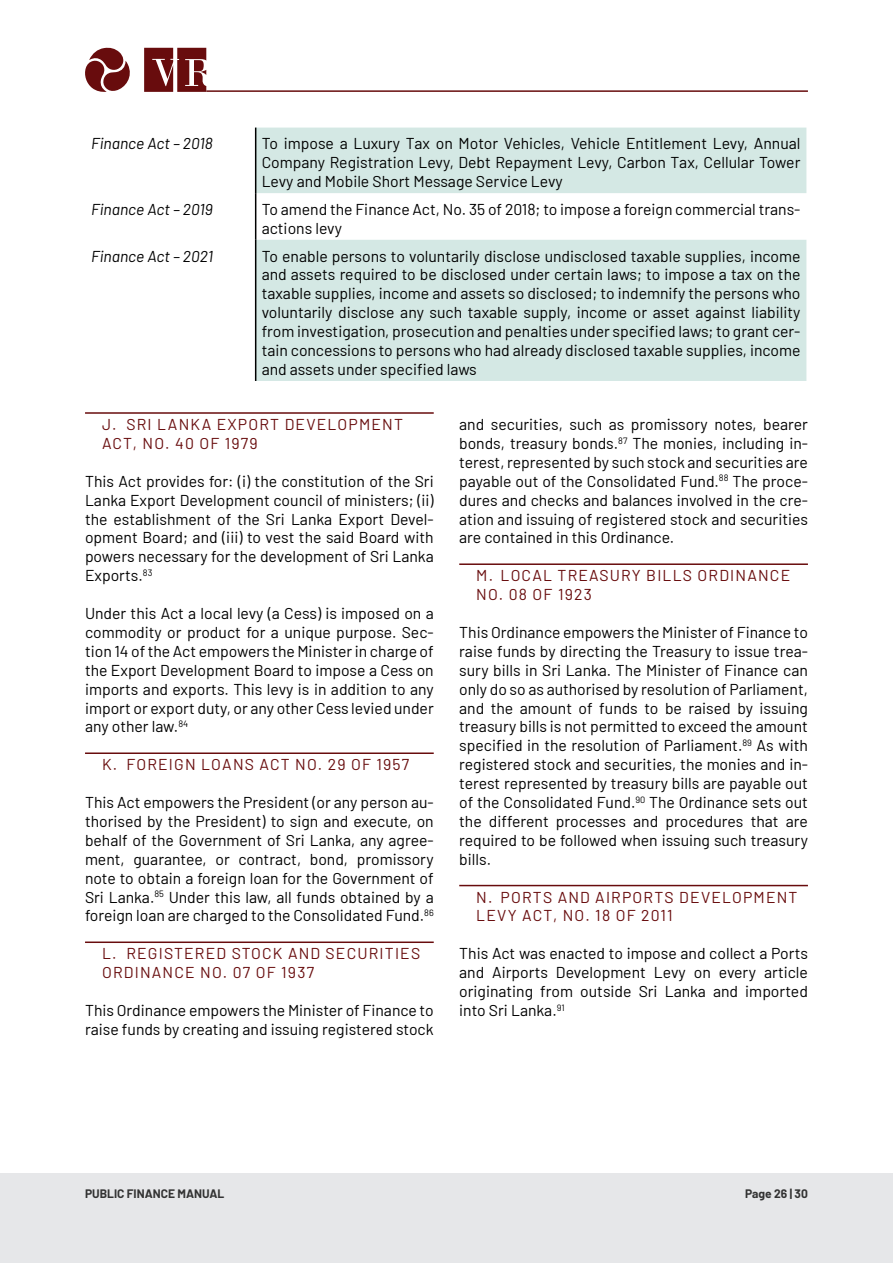
<style>
.page{position:relative;width:893px;height:1263px;background:#fff}
.page>*{position:absolute;margin:0;border:0;box-sizing:border-box;transform-origin:0 0}
.No_Spacing{font:15.75px/18.9px "Barlow";color:#000;text-align:justify}
.t1{font:15.75px/18.9px "Barlow";letter-spacing:.075em;color:#680c0d}
.No_Spacing-2{font:italic 15.75px "Barlow";color:#000}
.t2{font:700 12px "Barlow";color:#333}
</style>
<div class="page">
<div style="left:0;top:1173px;width:893px;height:90px;background:#e6e7e9"></div>
<hr style="left:206px;top:90px;width:602px;height:2px;background:#680c0d">
<svg style="left:144px;top:48px;width:62px;height:44px"></svg>
<svg style="left:85px;top:47px;width:45px;height:45px"></svg>
<svg style="left:256px;top:128px;width:550px;height:253px;fill:#d4e8e4"></svg>
<hr style="left:255px;top:128px;width:1px;height:65px;background:#000">
<hr style="left:255px;top:193px;width:1px;height:47px;background:#000">
<hr style="left:255px;top:240px;width:1px;height:141px;background:#000">
<hr style="left:85px;top:412px;width:349px;height:2px;background:#680c0d">
<hr style="left:85px;top:752px;width:349px;height:2px;background:#680c0d">
<hr style="left:85px;top:941px;width:349px;height:2px;background:#680c0d">
<hr style="left:459px;top:563px;width:349px;height:2px;background:#680c0d">
<hr style="left:459px;top:885px;width:349px;height:1px;background:#680c0d">
<p class="No_Spacing-2" style="left:91px;top:132px;width:123px">Finance Act – 2018</p>
<p class="No_Spacing" style="left:262px;top:133px;width:540px">To impose a Luxury Tax on Motor Vehicles, Vehicle Entitlement Levy, Annual Company Registration Levy, Debt Repayment Levy, Carbon Tax, Cellular Tower Levy and Mobile Short Message Service Levy</p>
<p class="No_Spacing-2" style="left:91px;top:198px;width:123px">Finance Act – 2019</p>
<p class="No_Spacing" style="left:262px;top:199px;width:540px">To amend the Finance Act, No. 35 of 2018; to impose a foreign commercial trans&shy;actions levy</p>
<p class="No_Spacing-2" style="left:91px;top:244px;width:124px">Finance Act – 2021</p>
<p class="No_Spacing" style="left:262px;top:245px;width:540px">To enable persons to voluntarily disclose undisclosed taxable supplies, income and assets required to be disclosed under certain laws; to impose a tax on the taxable supplies, income and assets so disclosed; to indemnify the persons who voluntarily disclose any such taxable supply, income or asset against liability from investigation, prosecution and penalties under specified laws; to grant cer&shy;tain concessions to persons who had already disclosed taxable supplies, income and assets under specified laws</p>
<p class="t1" style="left:102px;top:414px;width:302px">J. SRI LANKA EXPORT DEVELOPMENT<br>ACT, NO. 40 OF 1979</p>
<p class="No_Spacing" style="left:85px;top:470px;width:350px">This Act provides for: (i) the constitution of the Sri Lanka Export Development council of ministers; (ii) the establishment of the Sri Lanka Export Devel&shy;opment Board; and (iii) to vest the said Board with powers necessary for the development of Sri Lanka Exports.<sup>83</sup></p>
<p class="No_Spacing" style="left:85px;top:603px;width:350px">Under this Act a local levy (a Cess) is imposed on a commodity or product for a unique purpose. Sec&shy;tion 14 of the Act empowers the Minister in charge of the Export Development Board to impose a Cess on imports and exports. This levy is in addition to any import or export duty, or any other Cess levied under any other law.<sup>84</sup></p>
<p class="t1" style="left:102px;top:754px;width:309px">K. FOREIGN LOANS ACT NO. 29 OF 1957</p>
<p class="No_Spacing" style="left:85px;top:792px;width:350px">This Act empowers the President (or any person au&shy;thorised by the President) to sign and execute, on behalf of the Government of Sri Lanka, any agree&shy;ment, guarantee, or contract, bond, promissory note to obtain a foreign loan for the Government of Sri Lanka.<sup>85</sup> Under this law, all funds obtained by a foreign loan are charged to the Consolidated Fund.<sup>86</sup></p>
<p class="t1" style="left:102px;top:943px;width:320px">L. REGISTERED STOCK AND SECURITIES<br>ORDINANCE NO. 07 OF 1937</p>
<p class="No_Spacing" style="left:85px;top:1000px;width:350px">This Ordinance empowers the Minister of Finance to raise funds by creating and issuing registered stock</p>
<p class="No_Spacing" style="left:459px;top:414px;width:350px">and securities, such as promissory notes, bearer bonds, treasury bonds.<sup>87</sup> The monies, including in&shy;terest, represented by such stock and securities are payable out of the Consolidated Fund.<sup>88</sup> The proce&shy;dures and checks and balances involved in the cre&shy;ation and issuing of registered stock and securities are contained in this Ordinance.</p>
<p class="t1" style="left:476px;top:565px;width:315px">M. LOCAL TREASURY BILLS ORDINANCE<br>NO. 08 OF 1923</p>
<p class="No_Spacing" style="left:459px;top:622px;width:350px">This Ordinance empowers the Minister of Finance to raise funds by directing the Treasury to issue trea&shy;sury bills in Sri Lanka. The Minister of Finance can only do so as authorised by resolution of Parliament, and the amount of funds to be raised by issuing treasury bills is not permitted to exceed the amount specified in the resolution of Parliament.<sup>89</sup> As with registered stock and securities, the monies and in&shy;terest represented by treasury bills are payable out of the Consolidated Fund.<sup>90</sup> The Ordinance sets out the different processes and procedures that are required to be followed when issuing such treasury bills.</p>
<p class="t1" style="left:476px;top:886px;width:323px">N. PORTS AND AIRPORTS DEVELOPMENT<br>LEVY ACT, NO. 18 OF 2011</p>
<p class="No_Spacing" style="left:459px;top:943px;width:350px">This Act was enacted to impose and collect a Ports and Airports Development Levy on every article originating from outside Sri Lanka and imported into Sri Lanka.<sup>91</sup></p>
<p class="t2" style="left:85px;top:1185px;width:141px">PUBLIC FINANCE MANUAL</p>
<p class="t2" style="left:745px;top:1185px;width:64px">Page 26 | 30</p>
</div>
